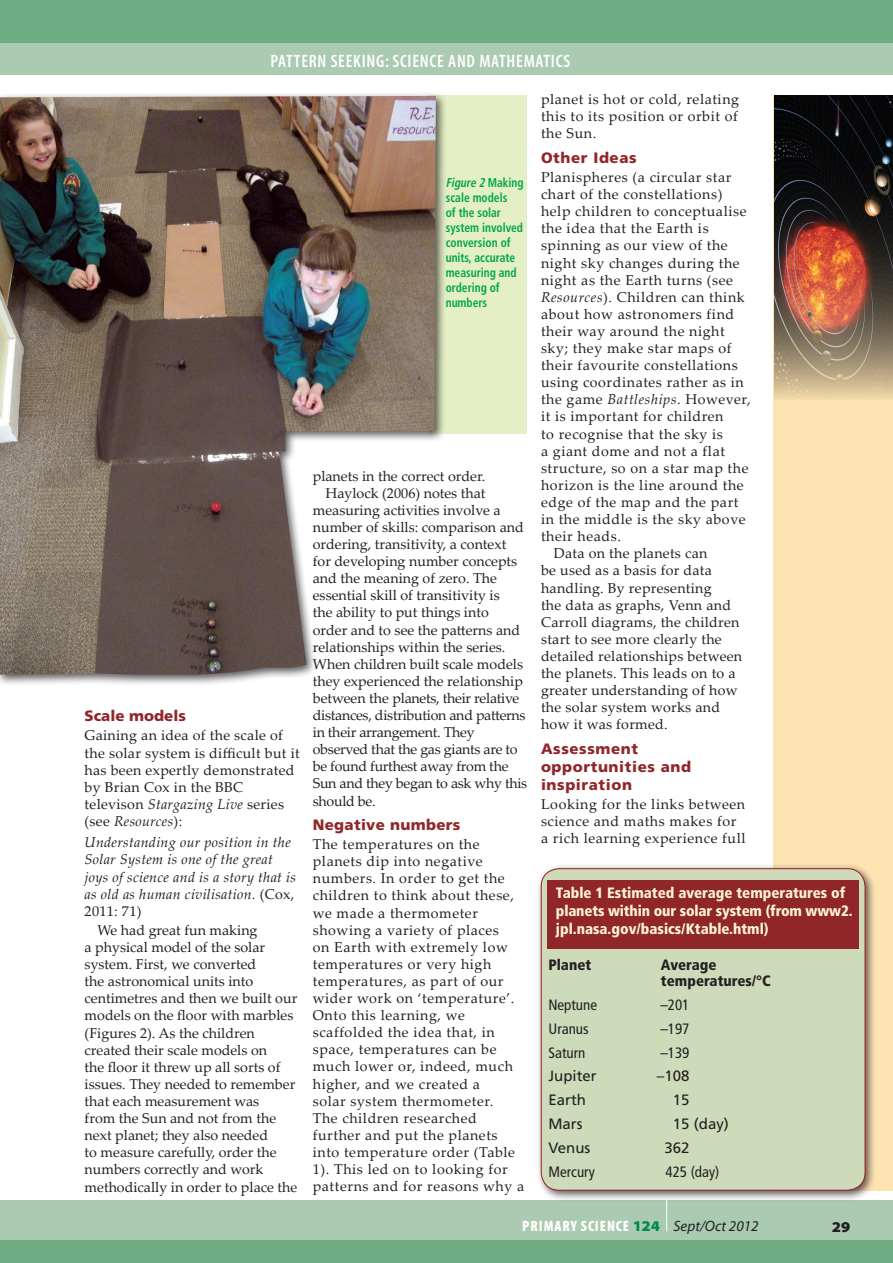
<style>
.page{position:relative;width:893px;height:1263px;background:#fff}
.page>*{position:absolute;margin:0;border:0;box-sizing:border-box;transform-origin:0 0}
.t1{font:18px "Myriad MM 565 300";letter-spacing:-.08em;color:#fff}
.t2{font:900 condensed 15px/18px "Frutiger";color:#fef5d6}
.t3{font:900 15px/18px "Frutiger";letter-spacing:.04em;color:#902629}
.t4{font:condensed 15px "Frutiger";color:#231f20}
.t5{font:15px "Frutiger";color:#231f20}
.t6{font:15px "Myriad MM 830 300";letter-spacing:.03em;color:#fff}
.t7{font:900 condensed 15px/16.5px "Frutiger";color:#231f20}
.t8{font:900 15px "Frutiger";letter-spacing:.02em;color:#902629}
.t9{font:900 15px "Frutiger";color:#902629}
.t10{font:15px "Myriad MM 830 700";color:#231f20}
.t11{font:14.25px/17.1px "Palatino Linotype";letter-spacing:.04em;color:#231f20}
.t12{font:14.25px/17.1px "Palatino Linotype";color:#231f20}
.t13{font:14.25px/17.1px "Palatino Linotype";letter-spacing:.02em;color:#231f20}
.t14{font:14.25px "Palatino Linotype";letter-spacing:-.02em;color:#231f20}
.t15{font:italic 14.25px/17.1px "Palatino Linotype";letter-spacing:.02em;color:#231f20}
.t16{font:700 condensed 12.75px/15px "Frutiger";color:#00a54f;scale:.9 1}
.s1{font-style:italic}
.s2{font-style:normal}
.s3{font-family:"Myriad MM 830 700";color:#008c4c}
.s4{font-family:"Myriad MM It 400 600";color:#231f20}
</style>
<div class="page">
<div style="left:0;top:1240px;width:893px;height:23px;background:#6eac84"></div>
<div style="left:0;top:1200px;width:893px;height:40px;background:#aacab1"></div>
<div style="left:0;top:0;width:893px;height:43px;background:#6eac84"></div>
<div style="left:0;top:43px;width:893px;height:32px;background:#aacab1"></div>
<hr style="left:666px;top:1197px;width:1px;height:34px;background:#fff">
<div style="left:429px;top:95px;width:98px;height:338px;background:#e5efc5"></div>
<div style="left:773px;top:96px;width:120px;height:1094px;background:#fee3b2"></div>
<div style="left:536px;top:863px;width:341px;height:338px;background:#231f20;opacity:.75"></div>
<div style="left:541px;top:869px;width:324px;height:321px;background:#cddbba;border-radius:18px"></div>
<div style="left:541px;top:868px;width:324px;height:322px;border:1px solid #9c1b1e;border-radius:18px"></div>
<div style="left:0;top:91px;width:447px;height:595px;background:#231f20;opacity:.75"></div>
<img style="left:0;top:96px;width:436px;height:579px">
<div style="left:547px;top:880px;width:312px;height:69px;background:#902629"></div>
<img style="left:775px;top:96px;width:118px;height:303px">
<p class="t1" style="left:271px;top:52px;width:303px">PATTERN SEEKING: SCIENCE ANDMATHEMATICS</p>
<p class="t9" style="left:85px;top:707px;width:103px">Scale models</p>
<p class="t13" style="left:85px;top:726px;width:217px">Gaining an idea of the scale of the solar system is difficult but it has been expertly demonstrated by Brian Cox in the BBC televison <span class="s1">Stargazing Live</span> series (see <span class="s1">Resources</span>):</p>
<p class="t15" style="left:85px;top:833px;width:213px">Understanding our position in the<br>Solar System is one of the great joys of science and is a story that is as old as human civilisation. <span class="s2">(Cox,<br>2011: 71)</span></p>
<p class="t12" style="left:85px;top:921px;width:214px;text-indent:13px">We had great fun making<br>a physical model of the solar system. First, we converted<br>the astronomical units into centimetres and then we built our models on the floor with marbles (Figures 2). As the children created their scale models on<br>the floor it threw up all sorts of issues. They needed to remember that each measurement was<br>from the Sun and not from the next planet; they also needed<br>to measure carefully, order the numbers correctly and work methodically in order to place the</p>
<p class="t16" style="left:446px;top:175px;width:88px"><span class="s1">Figure2</span>Making scale models<br>of the solar system involved conversion of units, accurate measuring and ordering of numbers</p>
<p class="t12" style="left:313px;top:467px;width:174px">planets in the correct order.</p>
<p class="t12" style="left:326px;top:484px;width:162px">Haylock (2006) notes that</p>
<p class="t12" style="left:313px;top:501px;width:189px">measuring activities involve a</p>
<p class="t12" style="left:313px;top:518px;width:212px">number of skills: comparison and</p>
<p class="t12" style="left:313px;top:535px;width:195px">ordering, transitivity, a context</p>
<p class="t12" style="left:313px;top:552px;width:206px">for developing number concepts</p>
<p class="t12" style="left:313px;top:569px;width:186px">and the meaning of zero. The</p>
<p class="t12" style="left:313px;top:586px;width:188px">essential skill of transitivity is</p>
<p class="t12" style="left:313px;top:603px;width:178px">the ability to put things into</p>
<p class="t12" style="left:313px;top:621px;width:209px">order and to see the patterns and</p>
<p class="t12" style="left:313px;top:638px;width:194px">relationships within the series.</p>
<p class="t12" style="left:313px;top:655px;width:212px">When children built scale models</p>
<p class="t12" style="left:313px;top:672px;width:212px">they experienced the relationship</p>
<p class="t14" style="left:313px;top:688px;width:208px">between the planets, their relative</p>
<p class="t14" style="left:313px;top:705px;width:214px">distances, distribution and patterns</p>
<p class="t14" style="left:313px;top:722px;width:163px">in their arrangement. They</p>
<p class="t14" style="left:313px;top:739px;width:206px">observed that the gas giants are to</p>
<p class="t14" style="left:313px;top:756px;width:197px">be found furthest away from the</p>
<p class="t14" style="left:313px;top:773px;width:216px">Sun and they began to ask why this</p>
<p class="t14" style="left:313px;top:790px;width:64px">should be.</p>
<p class="t8" style="left:313px;top:816px;width:149px">Negative numbers</p>
<p class="t11" style="left:313px;top:835px;width:213px">The temperatures on the planets dip into negative numbers. In order to get the children to think about these, we made a thermometer showing a variety of places<br>on Earth with extremely low temperatures or very high temperatures, as part of our wider work on ‘temperature’.<br>Onto this learning, we scaffolded the idea that, in space, temperatures can be much lower or, indeed, much higher, and we created a<br>solar system thermometer.<br>The children researched further and put the planets into temperature order (Table<br>1). This led on to looking for patterns and for reasons why a</p>
<p class="t13" style="left:541px;top:90px;width:200px;text-align:justify">planet is hot or cold, relating this to its position or orbit of the Sun.</p>
<p class="t3" style="left:541px;top:149px;width:97px">Other Ideas</p>
<p class="t11" style="left:541px;top:168px;width:192px">Planispheres (a circular star</p>
<p class="t11" style="left:541px;top:185px;width:183px">chart of the constellations)</p>
<p class="t11" style="left:541px;top:202px;width:207px">help children to conceptualise</p>
<p class="t11" style="left:541px;top:219px;width:169px">the idea that the Earth is</p>
<p class="t11" style="left:541px;top:236px;width:188px">spinning as our view of the</p>
<p class="t11" style="left:541px;top:254px;width:200px">night sky changes during the</p>
<p class="t11" style="left:541px;top:271px;width:194px">night as the Earth turns (see</p>
<p class="t11" style="left:541px;top:288px;width:205px"><span class="s1">Resources</span>). Children can think</p>
<p class="t11" style="left:541px;top:305px;width:195px">about how astronomers find</p>
<p class="t11" style="left:541px;top:322px;width:185px">their way around the night</p>
<p class="t11" style="left:541px;top:339px;width:192px">sky; they make star maps of</p>
<p class="t11" style="left:541px;top:356px;width:198px">their favourite constellations</p>
<p class="t11" style="left:541px;top:373px;width:204px">using coordinates rather as in</p>
<p class="t11" style="left:541px;top:390px;width:211px">the game <span class="s1">Battleships</span>. However,</p>
<p class="t11" style="left:541px;top:407px;width:184px">it is important for children</p>
<p class="t11" style="left:541px;top:425px;width:183px">to recognise that the sky is</p>
<p class="t11" style="left:541px;top:442px;width:185px">a giant dome and not a flat</p>
<p class="t11" style="left:541px;top:459px;width:209px">structure, so on a star map the</p>
<p class="t11" style="left:541px;top:476px;width:204px">horizon is the line around the</p>
<p class="t11" style="left:541px;top:493px;width:199px">edge of the map and the part</p>
<p class="t11" style="left:541px;top:510px;width:206px">in the middle is the sky above</p>
<p class="t11" style="left:541px;top:527px;width:81px">their heads.</p>
<p class="t13" style="left:554px;top:544px;width:155px">Data on the planets can</p>
<p class="t13" style="left:541px;top:561px;width:172px">be used as a basis for data</p>
<p class="t13" style="left:541px;top:578px;width:172px">handling. By representing</p>
<p class="t13" style="left:541px;top:596px;width:191px">the data as graphs, Venn and</p>
<p class="t13" style="left:541px;top:613px;width:200px">Carroll diagrams, the children</p>
<p class="t13" style="left:541px;top:630px;width:182px">start to see more clearly the</p>
<p class="t13" style="left:541px;top:647px;width:203px">detailed relationships between</p>
<p class="t13" style="left:541px;top:664px;width:196px">the planets. This leads on to a</p>
<p class="t13" style="left:541px;top:681px;width:198px">greater understanding of how</p>
<p class="t13" style="left:541px;top:698px;width:181px">the solar system works and</p>
<p class="t13" style="left:541px;top:715px;width:128px">how it was formed.</p>
<p class="t3" style="left:541px;top:739px;width:152px">Assessment opportunities and inspiration</p>
<p class="t11" style="left:541px;top:795px;width:206px">Looking for the links between science and maths makes for a rich learning experience full</p>
<p class="t2" style="left:556px;top:883px;width:298px">Table 1 Estimated average temperatures of planets within our solar system (from www2. jpl.nasa.gov/basics/Ktable.html)</p>
<p class="t7" style="left:548px;top:956px;width:44px">Planet</p>
<p class="t7" style="left:661px;top:956px;width:111px">Average temperatures/°C</p>
<p class="t4" style="left:548px;top:996px;width:50px">Neptune</p>
<p class="t4" style="left:660px;top:996px;width:31px">–201</p>
<p class="t4" style="left:548px;top:1020px;width:42px">Uranus</p>
<p class="t4" style="left:660px;top:1020px;width:31px">–197</p>
<p class="t4" style="left:548px;top:1044px;width:38px">Saturn</p>
<p class="t4" style="left:660px;top:1044px;width:31px">–139</p>
<p class="t5" style="left:548px;top:1067px;width:50px">Jupiter</p>
<p class="t5" style="left:657px;top:1067px;width:34px">–108</p>
<p class="t5" style="left:548px;top:1091px;width:39px">Earth</p>
<p class="t5" style="left:673px;top:1091px;width:18px">15</p>
<p class="t5" style="left:548px;top:1115px;width:36px">Mars</p>
<p class="t5" style="left:673px;top:1115px;width:57px">15 (day)</p>
<p class="t5" style="left:548px;top:1139px;width:43px">Venus</p>
<p class="t5" style="left:664px;top:1139px;width:27px">362</p>
<p class="t4" style="left:548px;top:1162px;width:48px">Mercury</p>
<p class="t4" style="left:665px;top:1162px;width:55px">425 (day)</p>
<p class="t6" style="left:522px;top:1219px;width:238px">PRIMARY SCIENCE <span class="s3">124</span> <span class="s4">Sept/Oct 2012</span></p>
<p class="t10" style="left:832px;top:1219px;width:18px">29</p>
</div>
